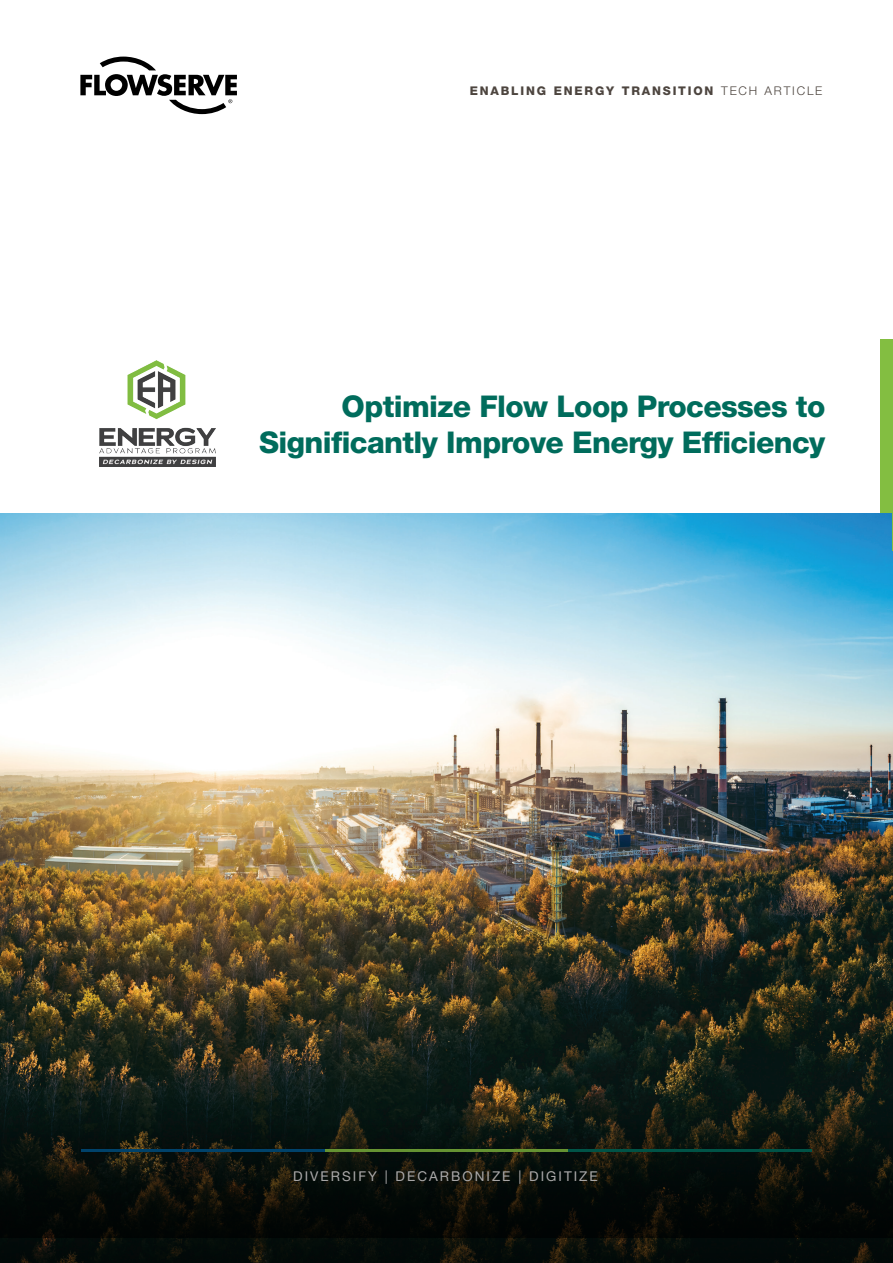
<style>
.page{position:relative;width:893px;height:1263px;background:#fff}
.page>*{position:absolute;margin:0;border:0;box-sizing:border-box;transform-origin:0 0}
.t1{font:800 30px/36px "Helvetica Neue LT Std";letter-spacing:-.02em;color:#006c5c;text-align:right}
.t2{font:13.5px "Helvetica Neue LT Std";letter-spacing:.15em;color:#fff}
.t3{font:800 12px "Helvetica Neue LT Std";letter-spacing:.15em;color:#4d453f}
.s1{font-weight:300}
</style>
<div class="page">
<div style="left:881px;top:339px;width:12px;height:175px;background:#83be41"></div>
<img style="left:0;top:513px;width:893px;height:564px">
<svg style="left:0;top:1237px;width:893px;height:26px;background:#070c09"></svg>
<svg style="left:80px;top:57px;width:157px;height:57px"></svg>
<img style="left:100px;top:360px;width:115px;height:107px">
<svg style="left:0;top:1077px;width:893px;height:160px;background:#0e150e"></svg>
<hr style="left:892px;top:375px;width:1px;height:175px;background:#83be41">
<p class="t3" style="left:470px;top:83px;width:354px">ENABLING ENERGY TRANSITION <span class="s1">TECH ARTICLE</span></p>
<p class="t1" style="left:259px;top:389px;width:568px">Optimize Flow Loop Processes to<br>Significantly Improve Energy Efficiency</p>
<p class="t2" style="left:293px;top:1168px;width:306px">DIVERSIFY | DECARBONIZE | DIGITIZE</p>
</div>
